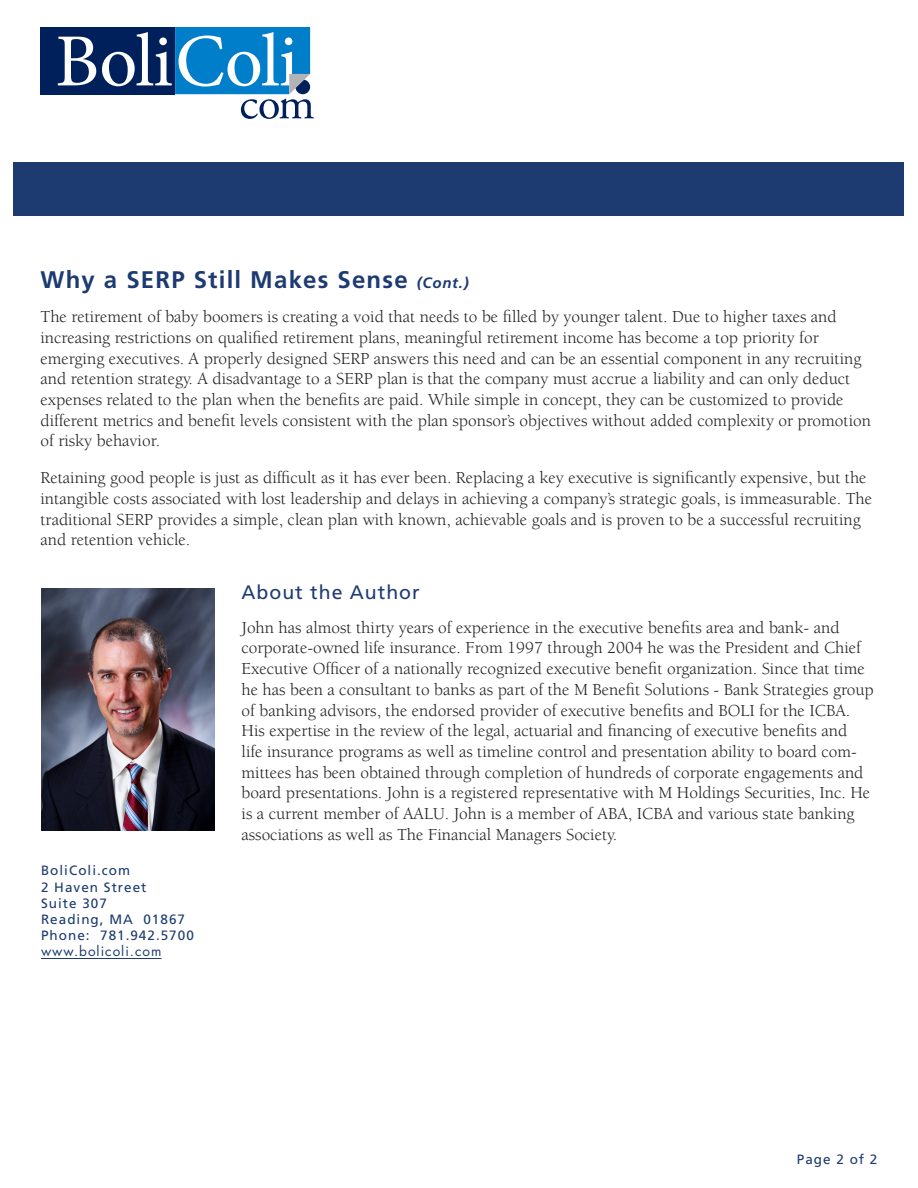
<style>
.page{position:relative;width:918px;height:1188px;background:#fff}
.page>*{position:absolute;margin:0;border:0;box-sizing:border-box;transform-origin:0 0}
._01_1_Heading{font:700 24px "Frutiger LT Std";letter-spacing:.05em;color:#1d3b71}
._02_1_Subhead_1{font:19.5px "Frutiger LT Std";letter-spacing:.05em;color:#1d3b71}
._03_1_Body_Text{font:17.25px/20.7px "Berkeley Std";color:#231f20}
._05_Pg_Num_L{font:13.5px/16.2px "Frutiger LT Std";letter-spacing:.075em;color:#1d3b71}
._05_Pg_Num_L-2{font:13.5px "Futura";letter-spacing:.075em;color:#1d3b71}
.s1{font-style:italic;font-size:15px}
</style>
<div class="page">
<div style="left:40px;top:27px;width:135px;height:67px;background:#00205b"></div>
<svg style="left:58px;top:37px;width:38px;height:48px"></svg>
<svg style="left:102px;top:27px;width:212px;height:92px"></svg>
<div style="left:14px;top:162px;width:890px;height:54px;background:#1d3b71"></div>
<hr style="left:41px;top:958px;width:120px;height:1px;background:#1d3b71">
<img style="left:41px;top:589px;width:173px;height:241px">
<p class="_01_1_Heading" style="left:40px;top:266px;width:430px">Why a SERP Still Makes Sense <span class="s1">(Cont.)</span></p>
<p class="_03_1_Body_Text" style="left:40px;top:307px;width:832px">The retirement of baby boomers is creating a void that needs to be filled by younger talent. Due to higher taxes and increasing restrictions on qualified retirement plans, meaningful retirement income has become a top priority for emerging executives. A properly designed SERP answers this need and can be an essential component in any recruiting and retention strategy. A disadvantage to a SERP plan is that the company must accrue a liability and can only deduct expenses related to the plan when the benefits are paid. While simple in concept, they can be customized to provide different metrics and benefit levels consistent with the plan sponsor’s objectives without added complexity or promotion of risky behavior.</p>
<p class="_03_1_Body_Text" style="left:40px;top:468px;width:833px">Retaining good people is just as difficult as it has ever been. Replacing a key executive is significantly expensive, but the intangible costs associated with lost leadership and delays in achieving a company’s strategic goals, is immeasurable. The traditional SERP provides a simple, clean plan with known, achievable goals and is proven to be a successful recruiting and retention vehicle.</p>
<p class="_02_1_Subhead_1" style="left:242px;top:580px;width:180px">About the Author</p>
<p class="_03_1_Body_Text" style="left:242px;top:617px;width:634px">John has almost thirty years of experience in the executive benefits area and bank- and corporate-owned life insurance. From 1997 through 2004 he was the President and Chief Executive Officer of a nationally recognized executive benefit organization. Since that time he has been a consultant to banks as part of the M Benefit Solutions - Bank Strategies group of banking advisors, the endorsed provider of executive benefits and BOLI for the ICBA.<br>His expertise in the review of the legal, actuarial and financing of executive benefits and<br>life insurance programs as well as timeline control and presentation ability to board com&shy;mittees has been obtained through completion of hundreds of corporate engagements and board presentations. John is a registered representative with M Holdings Securities, Inc. He is a current member of AALU. John is a member of ABA, ICBA and various state banking associations as well as The Financial Managers Society.</p>
<p class="_05_Pg_Num_L" style="left:41px;top:863px;width:146px">BoliColi.com<br>2 Haven Street<br>Suite 307<br>Reading, MA 01867</p>
<p class="_05_Pg_Num_L" style="left:41px;top:928px;width:154px">Phone: 781.942.5700</p>
<p class="_05_Pg_Num_L-2" style="left:41px;top:942px;width:122px">www.bolicoli.com</p>
<p class="_05_Pg_Num_L" style="left:797px;top:1152px;width:82px">Page 2 of 2</p>
</div>
